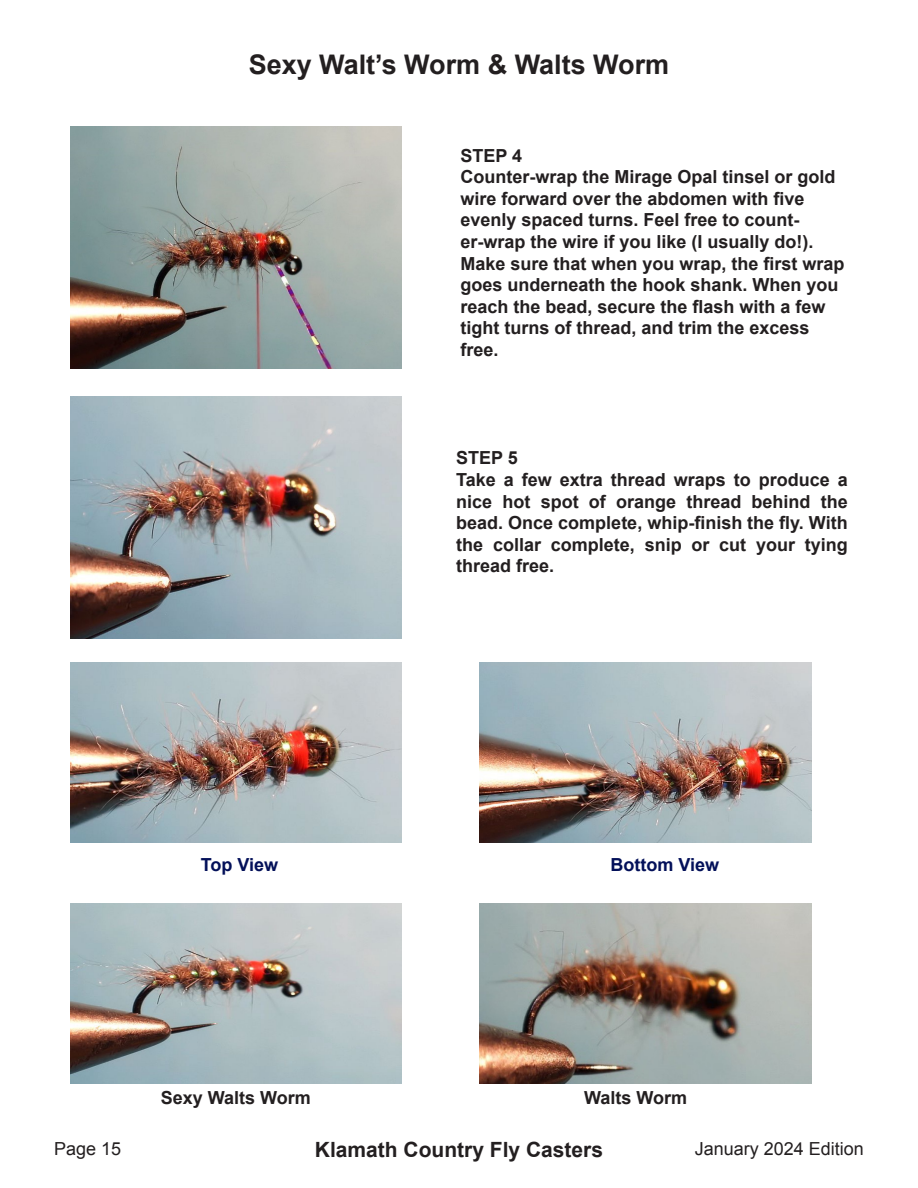
<style>
.page{position:relative;width:918px;height:1188px;background:#fff}
.page>*{position:absolute;margin:0;border:0;box-sizing:border-box;transform-origin:0 0}
.t1{font:700 27px "Arial";color:#231f20}
.t2{font:700 21px "Arial";color:#231f20}
.t3{font:700 18px/21.6px "Arial";color:#231f20}
.t4{font:18px "Arial";color:#231f20}
.Paragraph{font:700 18px "Arial";color:#031059}
</style>
<div class="page">
<img style="left:70px;top:397px;width:332px;height:241px">
<img style="left:70px;top:127px;width:332px;height:241px">
<img style="left:70px;top:662px;width:332px;height:180px">
<img style="left:480px;top:662px;width:331px;height:180px">
<img style="left:70px;top:904px;width:332px;height:180px">
<img style="left:480px;top:904px;width:331px;height:180px">
<p class="t1" style="left:249px;top:46px;width:422px">Sexy Walt’s Worm &amp; Walts Worm</p>
<p class="t3" style="left:460px;top:145px;width:63px">STEP 4</p>
<p class="t3" style="left:460px;top:167px;width:386px">Counter-wrap the Mirage Opal tinsel or gold wire forward over the abdomen with five evenly spaced turns. Feel free to count&shy;er-wrap the wire if you like (I usually do!).<br>Make sure that when you wrap, the first wrap goes underneath the hook shank. When you reach the bead, secure the flash with a few tight turns of thread, and trim the excess free.</p>
<p class="t3" style="left:456px;top:448px;width:63px">STEP 5</p>
<p class="t3" style="left:456px;top:469px;width:393px;text-align:justify">Take a few extra thread wraps to produce a nice hot spot of orange thread behind the bead. Once complete, whip-finish the fly. With the collar complete, snip or cut your tying thread free.</p>
<p class="Paragraph" style="left:201px;top:852px;width:79px">Top View</p>
<p class="Paragraph" style="left:610px;top:852px;width:110px">Bottom View</p>
<p class="t3" style="left:161px;top:1087px;width:152px">Sexy Walts Worm</p>
<p class="t3" style="left:584px;top:1087px;width:105px">Walts Worm</p>
<p class="t4" style="left:54px;top:1137px;width:69px">Page 15</p>
<p class="t2" style="left:315px;top:1136px;width:290px">Klamath Country Fly Casters</p>
<p class="t4" style="left:695px;top:1137px;width:171px">January 2024 Edition</p>
</div>
